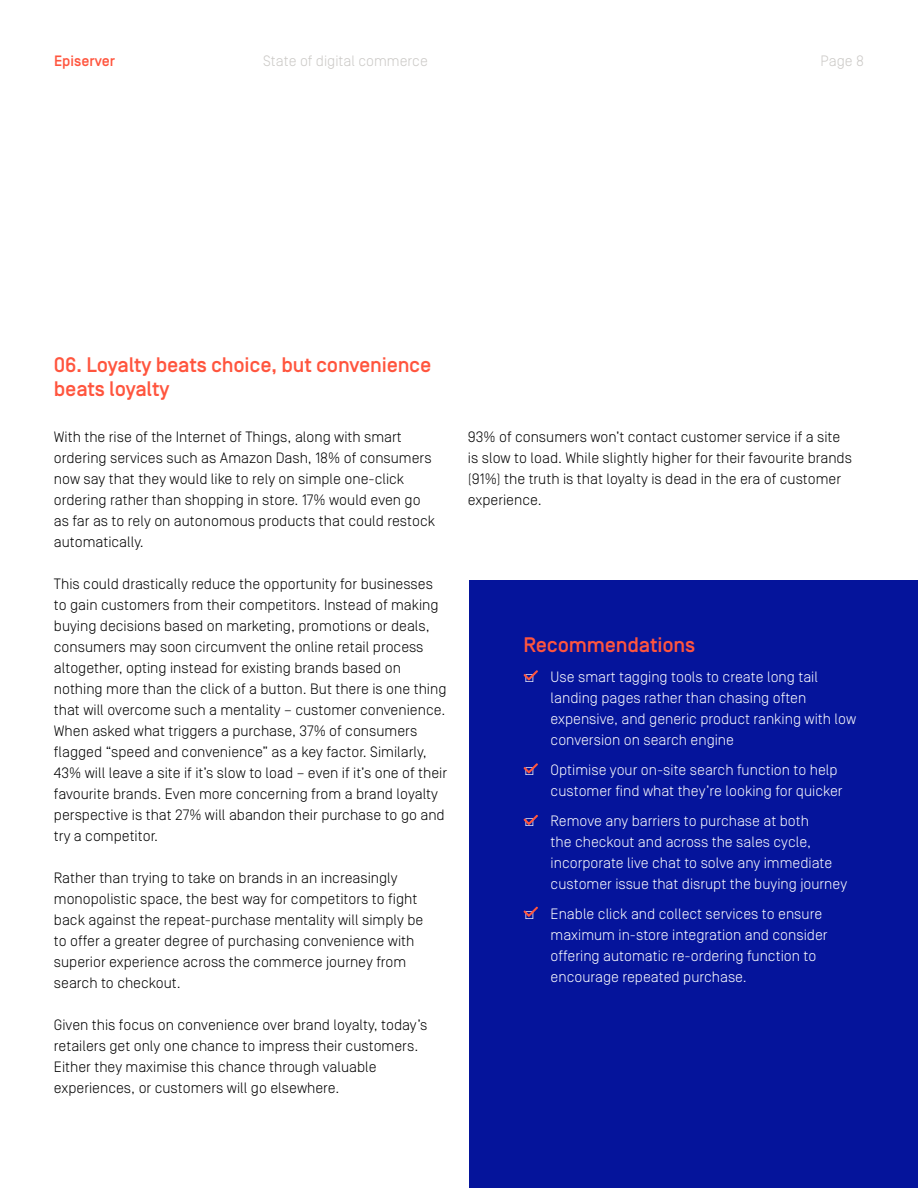
<style>
.page{position:relative;width:918px;height:1188px;background:#fff}
.page>*{position:absolute;margin:0;border:0;box-sizing:border-box;transform-origin:0 0}
.t1{font:500 21px/24px "Simplon Norm";letter-spacing:-.01em;color:#ff553e}
.t2{font:300 15px/21px "Simplon Norm";color:#000}
.t3{font:300 15px/21px "Simplon Norm";color:#fff}
.t4{font:300 15px "Simplon Norm";color:#cbc9c6}
.t5{font:500 15px "Simplon Norm";color:#ff553e}
</style>
<div class="page">
<div style="left:470px;top:581px;width:448px;height:607px;background:#05149b"></div>
<svg style="left:523px;top:906px;width:15px;height:11px"></svg>
<svg style="left:523px;top:814px;width:15px;height:11px"></svg>
<svg style="left:523px;top:763px;width:15px;height:11px"></svg>
<svg style="left:523px;top:670px;width:15px;height:11px"></svg>
<p class="t5" style="left:54px;top:53px;width:63px">Episerver</p>
<p class="t4" style="left:263px;top:53px;width:166px">State of digital commerce</p>
<p class="t4" style="left:821px;top:53px;width:45px">Page 8</p>
<h1 class="t1" style="left:54px;top:353px;width:379px">06. Loyalty beats choice, but convenience beats loyalty</h1>
<p class="t2" style="left:54px;top:427px;width:383px">With the rise of the Internet of Things, along with smart ordering services such as Amazon Dash, 18% of consumers now say that they would like to rely on simple one-click ordering rather than shopping in store. 17% would even go as far as to rely on autonomous products that could restock automatically.</p>
<p class="t2" style="left:54px;top:574px;width:395px">This could drastically reduce the opportunity for businesses to gain customers from their competitors. Instead of making buying decisions based on marketing, promotions or deals, consumers may soon circumvent the online retail process altogether, opting instead for existing brands based on nothing more than the click of a button. But there is one thing that will overcome such a mentality – customer convenience.<br>When asked what triggers a purchase, 37% of consumers flagged “speed and convenience” as a key factor. Similarly, 43% will leave a site if it’s slow to load – even if it’s one of their favourite brands. Even more concerning from a brand loyalty perspective is that 27% will abandon their purchase to go and try a competitor.</p>
<p class="t2" style="left:54px;top:868px;width:371px">Rather than trying to take on brands in an increasingly monopolistic space, the best way for competitors to fight back against the repeat-purchase mentality will simply be to offer a greater degree of purchasing convenience with superior experience across the commerce journey from search to checkout.</p>
<p class="t2" style="left:54px;top:1015px;width:375px">Given this focus on convenience over brand loyalty, today’s retailers get only one chance to impress their customers.<br>Either they maximise this chance through valuable experiences, or customers will go elsewhere.</p>
<p class="t2" style="left:468px;top:426px;width:386px">93% of consumers won’t contact customer service if a site is slow to load. While slightly higher for their favourite brands (91%) the truth is that loyalty is dead in the era of customer experience.</p>
<h1 class="t1" style="left:524px;top:633px;width:173px">Recommendations</h1>
<p class="t3" style="left:551px;top:666px;width:307px;text-indent:-27px">□ Use smart tagging tools to create long tail landing pages rather than chasing often expensive, and generic product ranking with low conversion on search engine</p>
<p class="t3" style="left:551px;top:759px;width:293px;text-indent:-27px">□ Optimise your on-site search function to help customer find what they’re looking for quicker</p>
<p class="t3" style="left:551px;top:810px;width:298px;text-indent:-27px">□ Remove any barriers to purchase at both<br>the checkout and across the sales cycle, incorporate live chat to solve any immediate customer issue that disrupt the buying journey</p>
<p class="t3" style="left:551px;top:903px;width:278px;text-indent:-27px">□ Enable click and collect services to ensure maximum in-store integration and consider offering automatic re-ordering function to encourage repeated purchase.</p>
</div>
